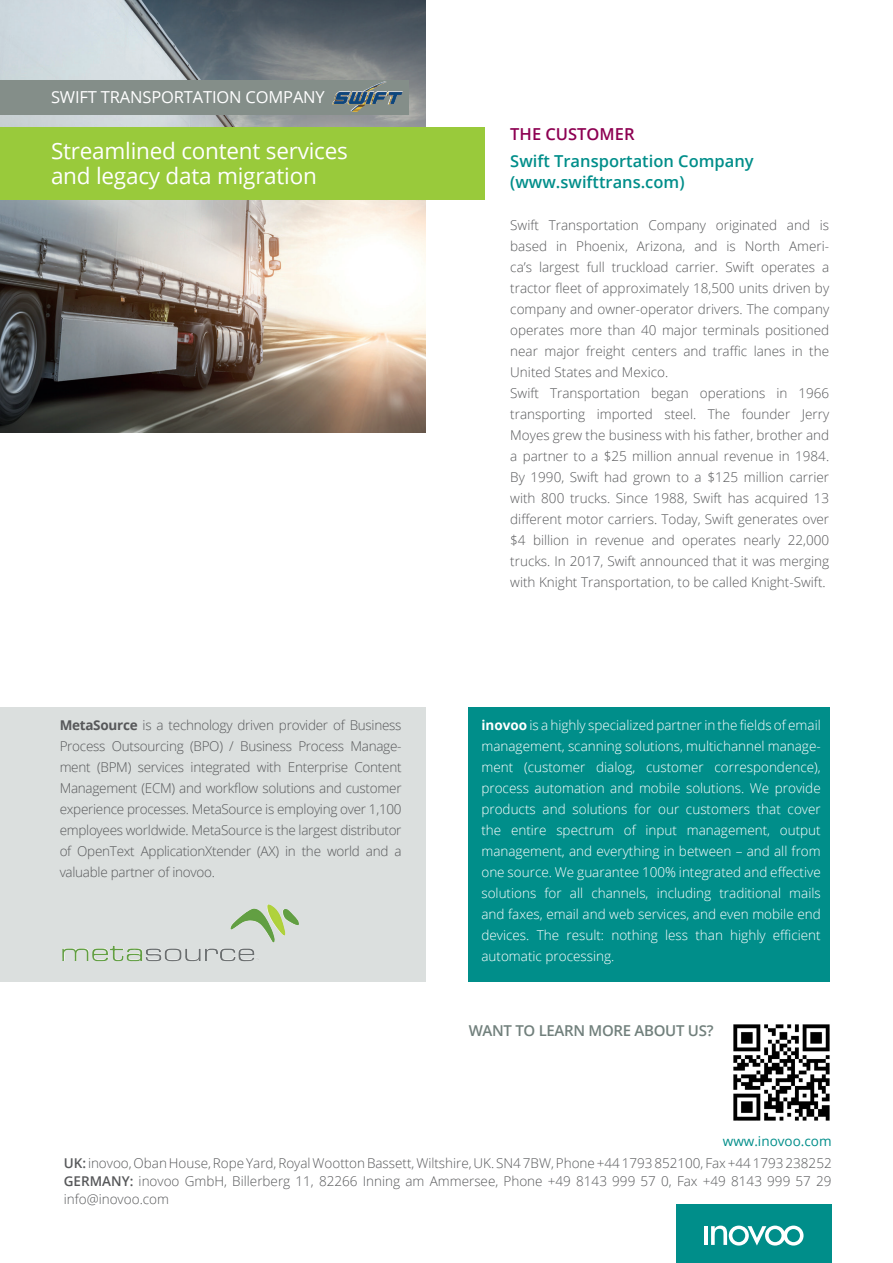
<style>
.page{position:relative;width:893px;height:1263px;background:#fff}
.page>*{position:absolute;margin:0;border:0;box-sizing:border-box;transform-origin:0 0}
.t1{font:22.5px/25.5px "Open Sans";letter-spacing:-.01em;color:#fff}
.t2{font:600 16.5px/21px "Open Sans";color:#008e8a}
.t3{font:16.5px "Open Sans";letter-spacing:-.01em;color:#fff}
.t4{font:600 16.5px "Open Sans";color:#8d0052}
.t5{font:600 15px "Open Sans";letter-spacing:-.02em;color:#71807c}
.t6{font:300 13.5px/21px "Open Sans";color:#57585a}
.t7{font:300 13.5px/21px "Open Sans";color:#fff;text-align:justify}
.s1{font-weight:700}
.s2{font-weight:400;color:#008e8a}
.s3{font-weight:600}
</style>
<div class="page">
<img style="left:0;top:0;width:425px;height:432px">
<div style="left:469px;top:707px;width:361px;height:274px;background:#008e8a"></div>
<div style="left:0;top:707px;width:425px;height:274px;background:#dbdfde"></div>
<div style="left:0;top:128px;width:484px;height:72px;background:#99ca3b"></div>
<div style="left:0;top:81px;width:408px;height:34px;background:#848e89"></div>
<div style="left:676px;top:1205px;width:156px;height:58px;background:#008e8a"></div>
<hr style="left:704px;top:1226px;width:4px;height:19px;background:#fff">
<svg style="left:711px;top:1225px;width:92px;height:20px"></svg>
<img style="left:332px;top:81px;width:63px;height:31px">
<img style="left:110px;top:904px;width:189px;height:57px">
<img style="left:733px;top:1024px;width:97px;height:97px">
<p class="t3" style="left:51px;top:86px;width:275px">SWIFT TRANSPORTATION COMPANY</p>
<h1 class="t1" style="left:51px;top:137px;width:298px">Streamlined content services and legacy data migration</h1>
<p class="t4" style="left:510px;top:123px;width:126px">THE CUSTOMER</p>
<p class="t2" style="left:510px;top:150px;width:245px">Swift Transportation Company (www.swifttrans.com)</p>
<p class="t6" style="left:510px;top:214px;width:320px">Swift Transportation Company originated and is based in Phoenix, Arizona, and is North Ameri&shy;ca’s largest full truckload carrier. Swift operates a tractor fleet of approximately 18,500 units driven by company and owner-operator drivers. The company operates more than 40 major terminals positioned near major freight centers and traffic lanes in the United States and Mexico.<br>Swift Transportation began operations in 1966 transporting imported steel. The founder Jerry Moyes grew the business with his father, brother and a partner to a $25 million annual revenue in 1984.<br>By 1990, Swift had grown to a $125 million carrier with 800 trucks. Since 1988, Swift has acquired 13 different motor carriers. Today, Swift generates over $4 billion in revenue and operates nearly 22,000 trucks. In 2017, Swift announced that it was merging with Knight Transportation, to be called Knight-Swift.</p>
<p class="t6" style="left:60px;top:714px;width:343px;text-align:justify"><span class="s1">MetaSource</span> is a technology driven provider of Business Process Outsourcing (BPO) / Business Process Manage&shy;ment (BPM) services integrated with Enterprise Content Management (ECM) and workflow solutions and customer experience processes. MetaSource is employing over 1,100 employees worldwide. MetaSource is the largest distributor of OpenText ApplicationXtender (AX) in the world and a valuable partner of inovoo.</p>
<p class="t7" style="left:481px;top:714px;width:341px"><span class="s1">inovoo</span> is a highly specialized partner in the fields of email management, scanning solutions, multichannel manage&shy;ment (customer dialog, customer correspondence), process automation and mobile solutions. We provide products and solutions for our customers that cover the entire spectrum of input management, output management, and everything in between – and all from one source. We guarantee 100% integrated and effective solutions for all channels, including traditional mails and faxes, email and web services, and even mobile end devices. The result: nothing less than highly efficient automatic processing.</p>
<p class="t5" style="left:469px;top:1020px;width:246px">WANT TO LEARN MORE ABOUT US?</p>
<p class="t6" style="left:64px;top:1129px;width:769px;line-height:22.5px;text-align:right"><span class="s2">www.inovoo.com<br></span><span class="s3">UK:</span> inovoo, Oban House, Rope Yard, Royal Wootton Bassett, Wiltshire, UK. SN4 7BW, Phone +44 1793 852100, Fax +44 1793 238252</p>
<p class="t6" style="left:64px;top:1172px;width:769px;line-height:18px"><span class="s3">GERMANY:</span> inovoo GmbH, Billerberg 11, 82266 Inning am Ammersee, Phone +49 8143 999 57 0, Fax +49 8143 999 57 29 info@inovoo.com</p>
</div>
